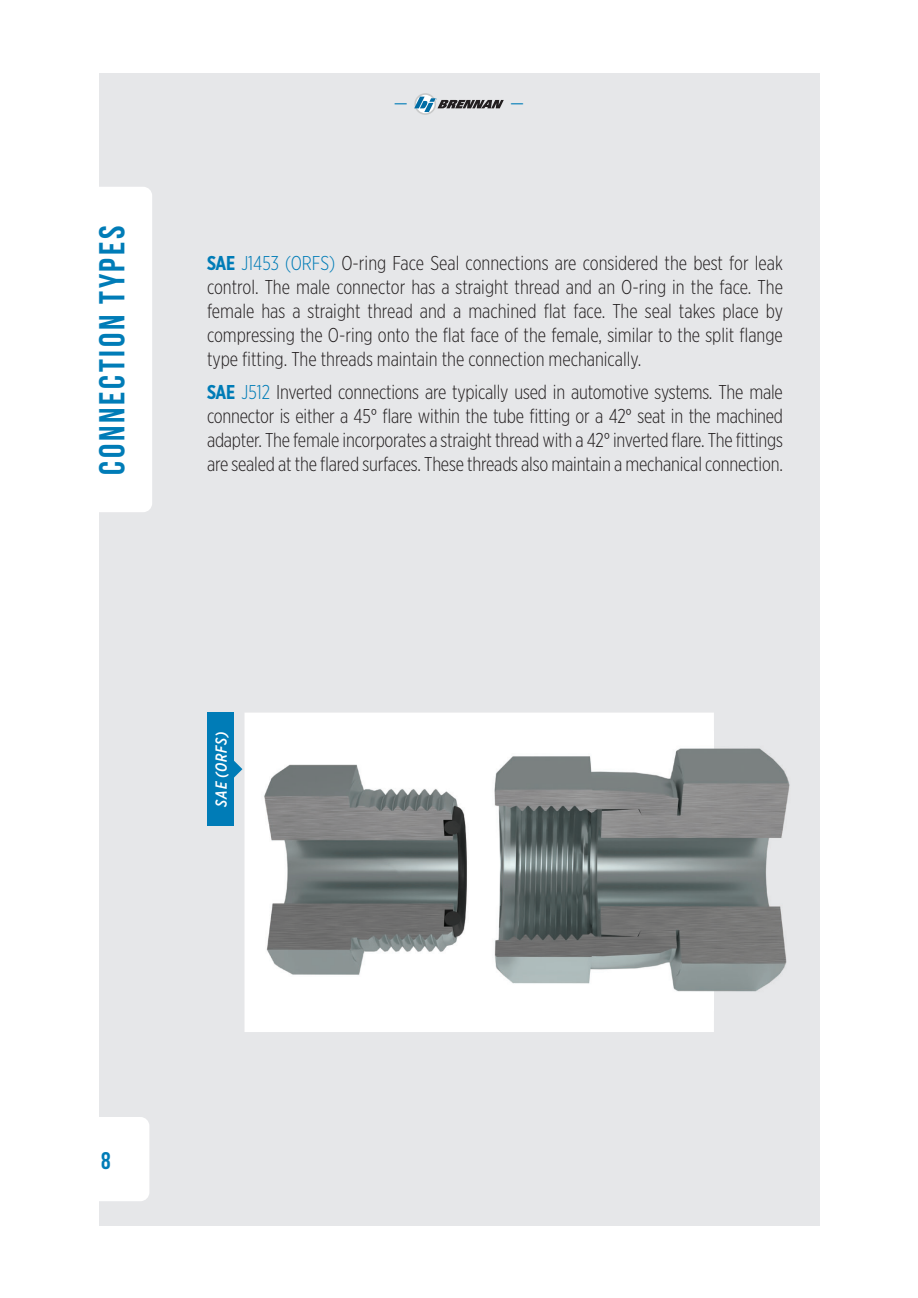
<style>
.page{position:relative;width:918px;height:1298px;background:#fff}
.page>*{position:absolute;margin:0;border:0;box-sizing:border-box;transform-origin:0 0}
.t1{font:36px "Bebas Neue";letter-spacing:.075em;color:#007cb7}
.t2{font:24px "Bebas Neue";color:#007cb7}
.t3{font:300 20px/24px "Gotham X Narrow";letter-spacing:-.01em;color:#231f20;text-align:justify}
.t4{font:italic 500 16px "Gotham X Narrow";color:#fff}
.t5{font:12px "Bebas Neue";color:#007cb7}
.s1{font-weight:700;color:#007cb7}
.s2{color:#007cb7}
</style>
<div class="page">
<div style="left:99px;top:73px;width:720px;height:1152px;background:#e6e7e9"></div>
<div style="left:414px;top:93px;width:22px;height:22px;background:#c8c9c9;border-radius:50%"></div>
<svg style="left:416px;top:95px;width:18px;height:18px"></svg>
<svg style="left:414px;top:97px;width:90px;height:15px"></svg>
<div style="left:245px;top:713px;width:469px;height:319px;background:#fff"></div>
<div style="left:68px;top:187px;width:84px;height:325px;background:#fff;border-radius:9px"></div>
<svg style="left:234px;top:761px;width:8px;height:17px"></svg>
<div style="left:207px;top:713px;width:27px;height:113px;background:#007cb7"></div>
<img style="left:247px;top:731px;width:543px;height:279px">
<div style="left:63px;top:1117px;width:86px;height:84px;background:#fff;border-radius:9px"></div>
<h1 class="t1" style="left:91px;top:475px;width:250px;rotate:-90deg">CONNECTION TYPES</h1>
<p class="t5" style="left:395px;top:97px;width:13px">—</p>
<p class="t5" style="left:511px;top:97px;width:13px">—</p>
<p class="t3" style="left:207px;top:252px;width:578px"><span class="s1">SAE</span> <span class="s2">J1453 (ORFS)</span> O-ring Face Seal connections are considered the best for leak control. The male connector has a straight thread and an O-ring in the face. The female has a straight thread and a machined flat face. The seal takes place by compressing the O-ring onto the flat face of the female, similar to the split flange type fitting. The threads maintain the connection mechanically.</p>
<p class="t3" style="left:207px;top:381px;width:578px"><span class="s1">SAE</span> <span class="s2">J512</span> Inverted connections are typically used in automotive systems. The male connector is either a 45° flare within the tube fitting or a 42° seat in the machined adapter. The female incorporates a straight thread with a 42° inverted flare. The fittings are sealed at the flared surfaces. These threads also maintain a mechanical connection.</p>
<p class="t4" style="left:215px;top:807px;width:76px;rotate:-90deg">SAE (ORFS)</p>
<p class="t2" style="left:101px;top:1146px;width:11px">8</p>
</div>
